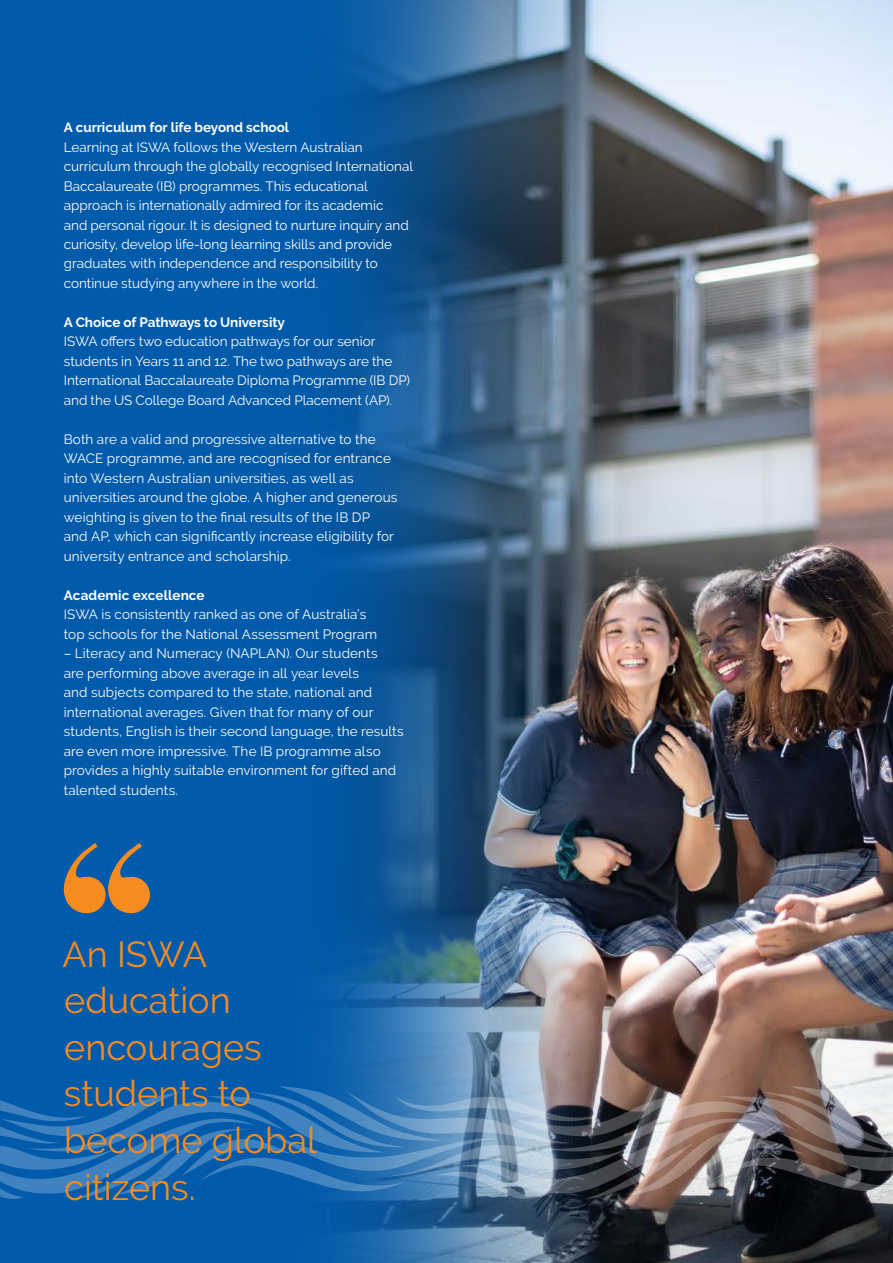
<style>
.page{position:relative;width:893px;height:1263px;background:#015aaa}
.page>*{position:absolute;margin:0;border:0;box-sizing:border-box;transform-origin:0 0}
.t1{font:36px/46.5px "Raleway";color:#f68b1f}
.t2{font:13.5px/19.5px "Raleway";color:#fff}
.t3{font:700 13.5px "Raleway";color:#fff}
</style>
<div class="page">
<img style="left:331px;top:0;width:562px;height:1263px">
<img style="left:0;top:1086px;width:893px;height:114px">
<svg style="left:63px;top:843px;width:87px;height:71px"></svg>
<p class="t3" style="left:64px;top:120px;width:227px">A curriculum for life beyond school</p>
<p class="t2" style="left:64px;top:137px;width:351px">Learning at ISWA follows the Western Australian curriculum through the globally recognised International Baccalaureate (IB) programmes. This educational approach is internationally admired for its academic<br>and personal rigour. It is designed to nurture inquiry and curiosity, develop life-long learning skills and provide graduates with independence and responsibility to continue studying anywhere in the world.</p>
<p class="t3" style="left:64px;top:314px;width:223px">A Choice of Pathways to University</p>
<p class="t2" style="left:64px;top:332px;width:348px">ISWA offers two education pathways for our senior students in Years 11 and 12. The two pathways are the International Baccalaureate Diploma Programme (IB DP) and the US College Board Advanced Placement (AP).</p>
<p class="t2" style="left:64px;top:429px;width:335px">Both are a valid and progressive alternative to the WACE programme, and are recognised for entrance into Western Australian universities, as well as universities around the globe. A higher and generous weighting is given to the final results of the IB DP<br>and AP, which can significantly increase eligibility for university entrance and scholarship.</p>
<p class="t3" style="left:64px;top:587px;width:142px">Academic excellence</p>
<p class="t2" style="left:64px;top:605px;width:315px">ISWA is consistently ranked as one of Australia’s top schools for the National Assessment Program</p>
<p class="t2" style="left:64px;top:644px;width:341px">– Literacy and Numeracy (NAPLAN). Our students<br>are performing above average in all year levels<br>and subjects compared to the state, national and international averages. Given that for many of our students, English is their second language, the results are even more impressive. The IB programme also provides a highly suitable environment for gifted and talented students.</p>
<h1 class="t1" style="left:63px;top:931px;width:256px">An ISWA education encourages students to become global citizens.</h1>
</div>
